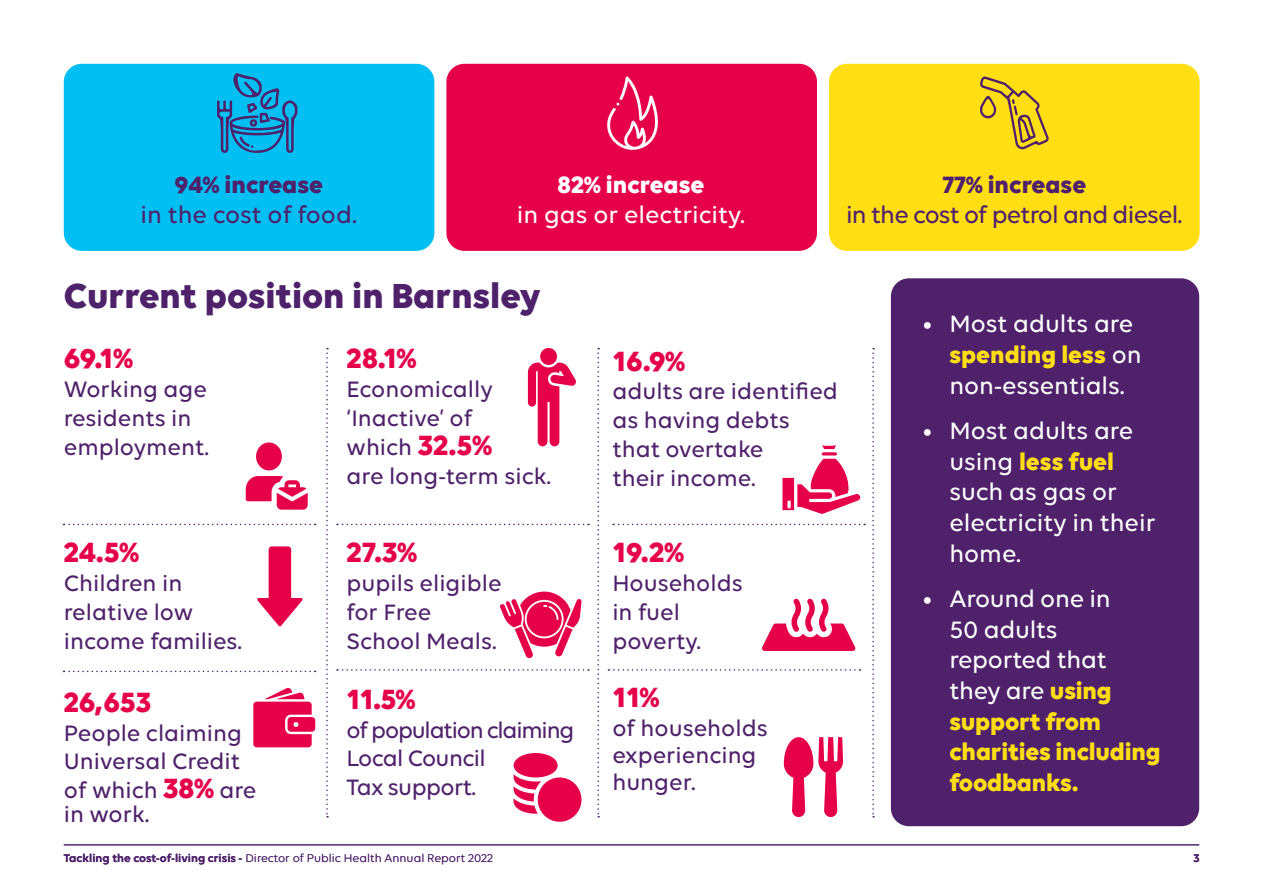
<style>
.page{position:relative;width:1263px;height:893px;background:#fff}
.page>*{position:absolute;margin:0;border:0;box-sizing:border-box;transform-origin:0 0}
.t1{font:700 37.5px "Volte";color:#4f216b}
.t2{font:700 30px "Volte";color:#e6004a}
.t3{font:500 25.5px/30.6px "Volte";color:#fff}
.t4{font:700 25.5px/30.6px "Volte";letter-spacing:-.01em;color:#ffde14}
.t5{font:500 25.5px/30.6px "Volte";letter-spacing:-.03em;color:#4f216b;text-align:center}
.t6{font:500 25.5px/30.6px "Volte";color:#4f216b;text-align:center}
.t7{font:500 24px/28.8px "Volte";color:#4f216b}
.t8{font:500 24px/28.8px "Volte";letter-spacing:-.05em;color:#4f216b}
.t9{font:12px "Volte";color:#4f216b}
.t10{font:600 12px "Volte";color:#4f216b}
.s1{font-weight:700}
.s2{font-weight:700;font-size:30px;color:#e6004a}
.s3{font-family:"Minion Pro"}
.s4{font-weight:700;color:#ffde14}
.s5{font-family:"Minion Pro";font-weight:500;color:#fff}
.s6{font-weight:500;color:#fff}
.s7{font-weight:600}
</style>
<div class="page">
<div style="left:891px;top:278px;width:308px;height:548px;background:#4f216b;border-radius:18px"></div>
<hr style="left:64px;top:844px;width:1135px;height:1px;background:#4f216b">
<svg style="left:326px;top:348px;width:2px;height:469px"></svg>
<svg style="left:597px;top:348px;width:2px;height:469px"></svg>
<svg style="left:872px;top:348px;width:2px;height:469px"></svg>
<svg style="left:64px;top:524px;width:252px;height:1px"></svg>
<svg style="left:337px;top:524px;width:252px;height:1px"></svg>
<svg style="left:613px;top:524px;width:252px;height:1px"></svg>
<svg style="left:337px;top:669px;width:252px;height:2px"></svg>
<svg style="left:608px;top:669px;width:252px;height:2px"></svg>
<svg style="left:64px;top:671px;width:252px;height:1px"></svg>
<svg style="left:784px;top:737px;width:59px;height:80px"></svg>
<svg style="left:762px;top:598px;width:94px;height:53px"></svg>
<svg style="left:782px;top:445px;width:78px;height:69px"></svg>
<div style="left:538px;top:777px;width:43px;height:45px;background:#e6004a;border-radius:50%"></div>
<div style="left:514px;top:753px;width:44px;height:24px;background:#e6004a;border-radius:50%"></div>
<svg style="left:514px;top:774px;width:27px;height:40px"></svg>
<div style="left:256px;top:442px;width:26px;height:28px;background:#e6004a;border-radius:50%"></div>
<svg style="left:246px;top:476px;width:62px;height:34px"></svg>
<svg style="left:257px;top:546px;width:46px;height:80px"></svg>
<svg style="left:253px;top:687px;width:62px;height:60px"></svg>
<svg style="left:528px;top:363px;width:48px;height:83px"></svg>
<div style="left:540px;top:348px;width:17px;height:17px;background:#e6004a;border-radius:50%"></div>
<svg style="left:500px;top:592px;width:82px;height:67px"></svg>
<div style="left:64px;top:64px;width:370px;height:187px;background:#00bff3;border-radius:18px"></div>
<div style="left:446px;top:64px;width:371px;height:187px;background:#e6004a;border-radius:18px"></div>
<div style="left:829px;top:64px;width:370px;height:187px;background:#ffde14;border-radius:18px"></div>
<svg style="left:980px;top:76px;width:69px;height:74px"></svg>
<svg style="left:217px;top:73px;width:81px;height:80px"></svg>
<svg style="left:607px;top:76px;width:51px;height:74px"></svg>
<p class="t6" style="left:141px;top:169px;width:218px"><span class="s1">94% increase<br></span>in the cost of food.</p>
<p class="t3" style="left:517px;top:169px;width:230px;text-align:center"><span class="s1">82% increase<br></span>in gas or electricity.</p>
<p class="t5" style="left:846px;top:169px;width:338px"><span class="s1">77% increase<br></span>in the cost of petrol and diesel.</p>
<p class="t1" style="left:64px;top:273px;width:479px">Current position in Barnsley</p>
<p class="t2" style="left:64px;top:341px;width:71px">69.1%</p>
<p class="t7" style="left:64px;top:374px;width:147px">Working age residents in employment.</p>
<p class="t2" style="left:347px;top:341px;width:71px">28.1%</p>
<p class="t7" style="left:347px;top:374px;width:206px">Economically ‘Inactive’ of<br>which <span class="s2">32.5%<br></span>are long-term sick.</p>
<p class="t2" style="left:64px;top:534px;width:77px">24.5%</p>
<p class="t7" style="left:64px;top:568px;width:180px">Children in relative low income families.</p>
<p class="t2" style="left:64px;top:684px;width:89px">26,653</p>
<p class="t7" style="left:64px;top:718px;width:194px">People claiming<br>Universal Credit of which <span class="s2">38%</span> are</p>
<p class="t7" style="left:64px;top:799px;width:87px">in work.</p>
<p class="t2" style="left:347px;top:534px;width:72px">27.3%</p>
<p class="t7" style="left:347px;top:568px;width:156px">pupils eligible for Free<br>School Meals.</p>
<p class="t2" style="left:347px;top:681px;width:70px">11.5%</p>
<p class="t8" style="left:347px;top:715px;width:229px">of population claiming<br>Local Council<br>Tax support.</p>
<p class="t2" style="left:612px;top:343px;width:74px">16.9%</p>
<p class="t7" style="left:612px;top:377px;width:227px">adults are identified as having debts that overtake<br>their income.</p>
<p class="t2" style="left:612px;top:534px;width:73px">19.2%</p>
<p class="t7" style="left:612px;top:568px;width:132px">Households in fuel poverty.</p>
<p class="t2" style="left:612px;top:679px;width:49px">11%</p>
<p class="t7" style="left:612px;top:714px;width:157px;line-height:27px">of households experiencing hunger.</p>
<p class="t3" style="left:949px;top:308px;width:194px;text-indent:-27px"><span class="s3">•</span> Most adults are <span class="s4">spending less</span> on non-essentials.</p>
<p class="t3" style="left:949px;top:415px;width:208px;text-indent:-27px"><span class="s3">•</span> Most adults are using <span class="s4">less fuel </span>such as gas or electricity in their home.</p>
<p class="t4" style="left:949px;top:583px;width:213px;text-indent:-27px"><span class="s5">•</span> <span class="s6">Around one in<br>50 adults reported that they are</span> using support from charities including foodbanks.</p>
<p class="t9" style="left:64px;top:851px;width:431px"><span class="s7">Tackling the cost-of-living crisis -</span> Director of Public Health Annual Report 2022</p>
<p class="t10" style="left:1193px;top:851px;width:8px">3</p>
</div>
